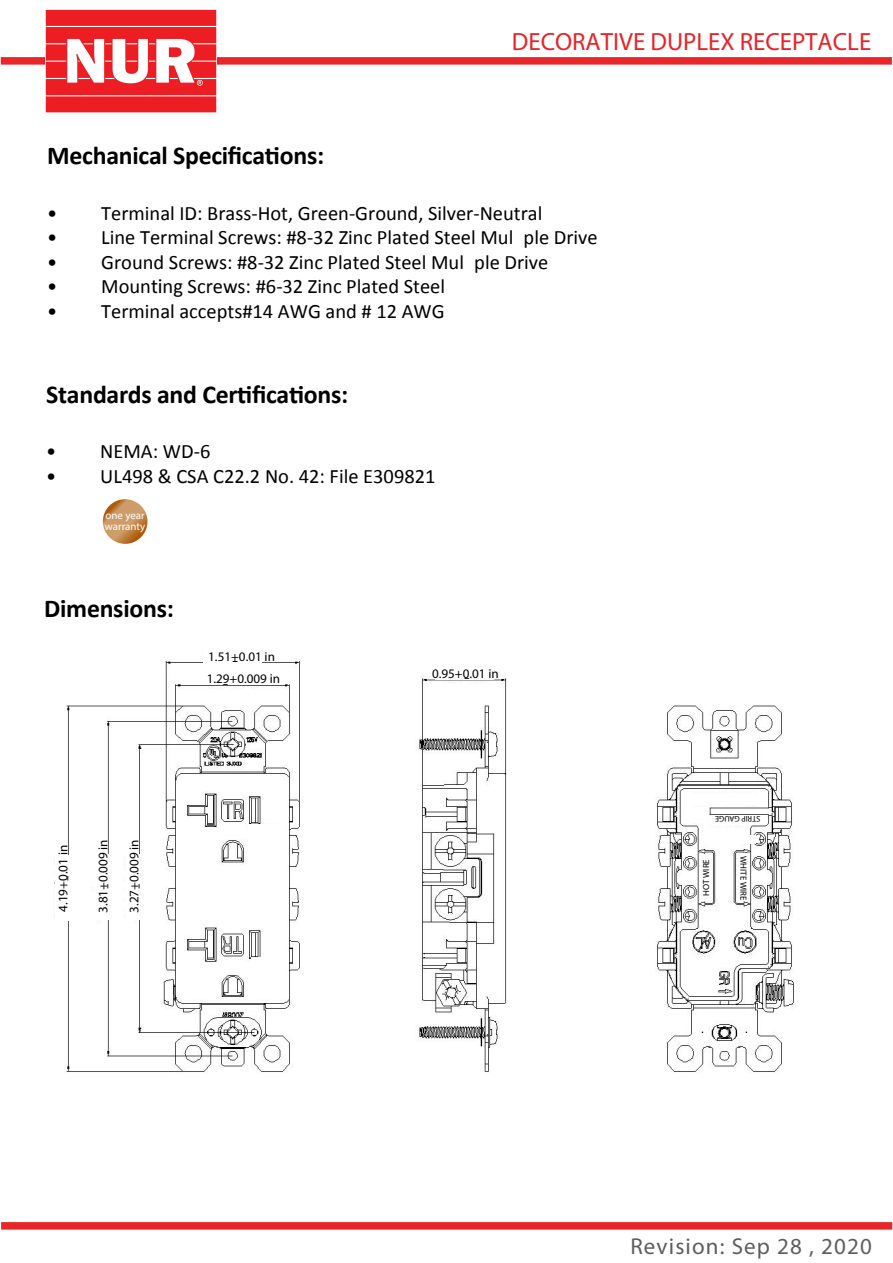
<style>
.page{position:relative;width:893px;height:1263px;background:#fff}
.page>*{position:absolute;margin:0;border:0;box-sizing:border-box;transform-origin:0 0}
.t1{font:700 25.8px "Calibri";letter-spacing:-.01em;color:#000}
.t2{font:24.9px "Myriad Pro";color:#e82227}
.t3{font:23.1px "Myriad Pro";letter-spacing:.05em;color:#5e5e5e}
.t4{font:20.4px "Calibri";color:#000}
.t5{font:13.05px "Myriad Pro";color:#000}
.t6{font:13.05px "Myriad Pro";color:#000;scale:1.36 1}
.t7{font:10.95px/10.5px "Myriad Pro";color:#fff}
.t8{font:8.85px "Myriad Pro";color:#000}
.t9{font:8.25px "Myriad Pro";color:#000}
.s1{font-family:"Myriad Pro"}
</style>
<div class="page">
<div style="left:1px;top:1222px;width:891px;height:7px;background:#e82629"></div>
<div style="left:1px;top:57px;width:891px;height:8px;background:#e82629"></div>
<img style="left:45px;top:9px;width:172px;height:103px">
<svg style="left:103px;top:499px;width:44px;height:45px;background:#c58c52"></svg>
<img style="left:54px;top:660px;width:740px;height:413px">
<div style="left:249px;top:824px;width:33px;height:22px;background:#fff"></div>
<div style="left:252px;top:957px;width:33px;height:22px;background:#fff"></div>
<div style="left:248px;top:825px;width:33px;height:22px;background:#fff"></div>
<div style="left:251px;top:958px;width:33px;height:22px;background:#fff"></div>
<div style="left:55px;top:855px;width:14px;height:65px;background:#fff"></div>
<div style="left:95px;top:854px;width:14px;height:65px;background:#fff"></div>
<div style="left:126px;top:854px;width:14px;height:65px;background:#fff"></div>
<div style="left:203px;top:647px;width:59px;height:15px;background:#fff"></div>
<div style="left:203px;top:668px;width:59px;height:17px;background:#fff"></div>
<div style="left:435px;top:662px;width:58px;height:18px;background:#fff"></div>
<div style="left:692px;top:793px;width:63px;height:11px;background:#fff"></div>
<div style="left:709px;top:835px;width:46px;height:8px;background:#fff"></div>
<div style="left:701px;top:856px;width:10px;height:42px;background:#fff"></div>
<div style="left:737px;top:853px;width:11px;height:47px;background:#fff"></div>
<div style="left:709px;top:816px;width:44px;height:9px;background:#fff"></div>
<p class="t2" style="left:512px;top:26px;width:361px">DECORATIVE DUPLEX RECEPTACLE</p>
<p class="t1" style="left:47px;top:137px;width:278px">Mechanical Specifications:</p>
<p class="t4" style="left:47px;top:200px;width:497px">• Terminal ID: Brass-Hot, Green-Ground, Silver-Neutral</p>
<p class="t4" style="left:47px;top:225px;width:552px">• Line Terminal Screws: #8-32 Zinc Plated Steel Mul ple Drive</p>
<p class="t4" style="left:47px;top:249px;width:503px">• Ground Screws: #8-32 Zinc Plated Steel Mul ple Drive</p>
<p class="t4" style="left:47px;top:274px;width:399px">• Moun<span class="s1">ti</span>ng Screws: #6-32 Zinc Plated Steel</p>
<p class="t4" style="left:47px;top:298px;width:399px">• Terminal accepts#14 AWG and # 12 AWG</p>
<p class="t1" style="left:46px;top:376px;width:304px">Standards and Certifications:</p>
<p class="t4" style="left:46px;top:439px;width:166px">• NEMA: WD-6</p>
<p class="t4" style="left:46px;top:463px;width:391px">• UL498 &amp; CSA C22.2 No. 42: File E309821</p>
<p class="t7" style="left:105px;top:510px;width:42px">one year warranty</p>
<p class="t1" style="left:44px;top:590px;width:131px">Dimensions:</p>
<p class="t5" style="left:208px;top:648px;width:68px">1.51+0.01 in</p>
<p class="t6" style="left:232px;top:653px;width:6px">-</p>
<p class="t5" style="left:207px;top:671px;width:75px">1.29+0.009 in</p>
<p class="t6" style="left:223px;top:675px;width:6px">-</p>
<p class="t5" style="left:55px;top:912px;width:68px;rotate:-90deg">4.19+0.01 in</p>
<p class="t5" style="left:95px;top:913px;width:75px;rotate:-90deg">3.81+0.009 in</p>
<p class="t5" style="left:126px;top:913px;width:75px;rotate:-90deg">3.27+0.009 in</p>
<p class="t6" style="left:59px;top:881px;width:6px;rotate:-90deg">-</p>
<p class="t6" style="left:99px;top:889px;width:6px;rotate:-90deg">-</p>
<p class="t6" style="left:130px;top:889px;width:6px;rotate:-90deg">-</p>
<p class="t5" style="left:432px;top:666px;width:68px">0.95+0.01 in</p>
<p class="t6" style="left:464px;top:670px;width:6px">-</p>
<p class="t9" style="left:760px;top:824px;width:47px;rotate:-180deg">STRIP GAUGE</p>
<p class="t8" style="left:701px;top:896px;width:38px;rotate:-90deg">HOT WIRE</p>
<p class="t8" style="left:749px;top:856px;width:46px;rotate:90deg">WHITE WIRE</p>
<p class="t3" style="left:630px;top:1232px;width:243px">Revision: Sep 28 , 2020</p>
</div>
